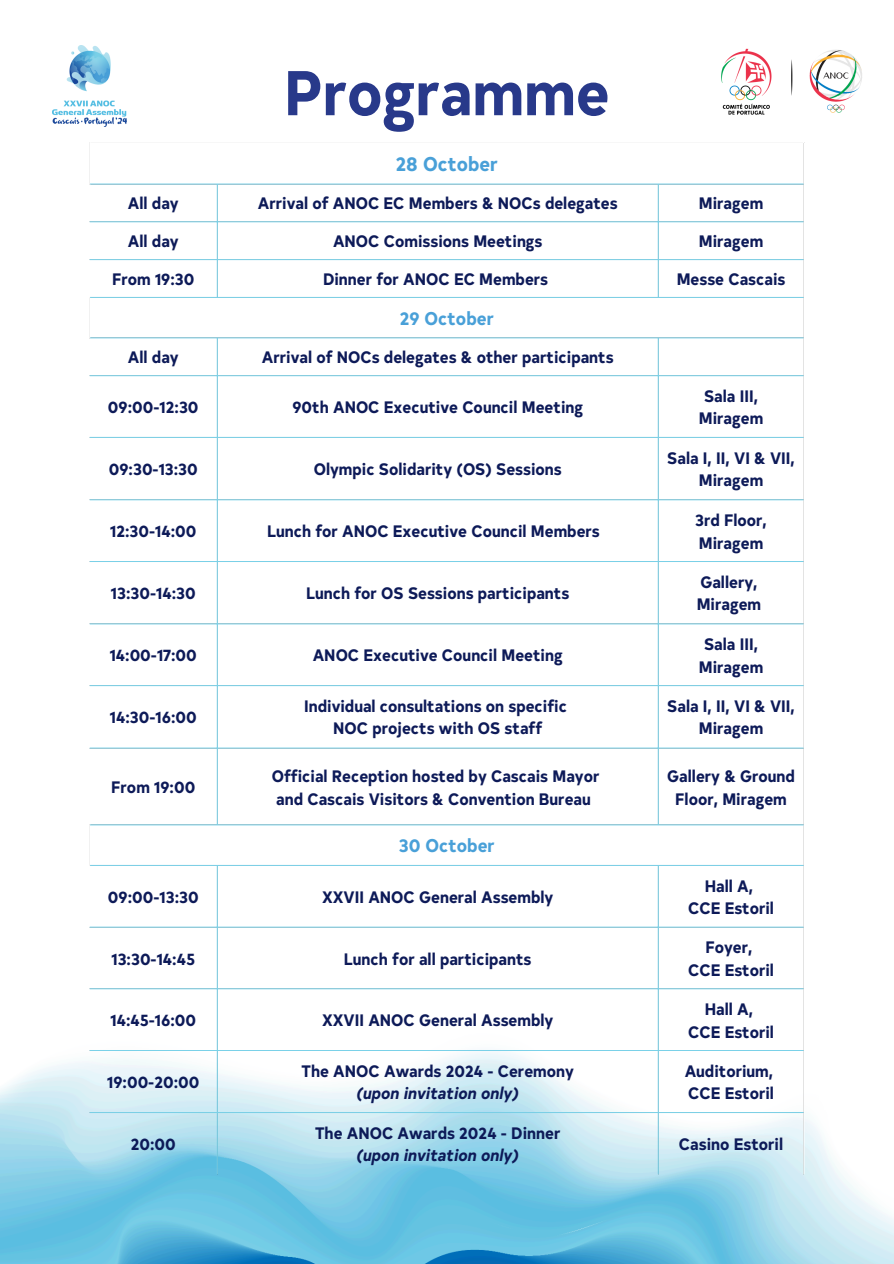
<style>
.page{position:relative;width:894px;height:1264px;background:#fff}
.page>*{position:absolute;margin:0;border:0;box-sizing:border-box;transform-origin:0 0}
.t1{font:700 63px "Typold Condensed";color:#28398a}
.t2{font:700 19.95px "Typold Condensed";color:#49a0d8}
.t3{font:700 18.45px "Typold Condensed";color:#49a0d8}
.t4{font:700 16.5px/22.5px "Typold Condensed";color:#0d1a58;text-align:center}
.t5{font:italic 700 16.5px "Typold Condensed";color:#0d1a58}
</style>
<div class="page">
<img style="left:0;top:932px;width:893px;height:331px">
<img style="left:52px;top:45px;width:74px;height:81px">
<img style="left:721px;top:48px;width:141px;height:67px">
<svg style="left:89px;top:183px;width:714px;height:643px"></svg>
<hr style="left:89px;top:143px;width:1px;height:41px;background:#fff">
<hr style="left:89px;top:297px;width:1px;height:41px;background:#fff">
<hr style="left:89px;top:824px;width:1px;height:41px;background:#fff">
<hr style="left:803px;top:143px;width:1px;height:1031px;background:#fff">
<hr style="left:217px;top:184px;width:1px;height:113px;background:#7ad1e8">
<hr style="left:217px;top:338px;width:1px;height:486px;background:#7ad1e8">
<hr style="left:217px;top:865px;width:1px;height:309px;background:#7ad1e8">
<hr style="left:657px;top:184px;width:1px;height:113px;background:#7ad1e8">
<hr style="left:657px;top:338px;width:1px;height:486px;background:#7ad1e8">
<hr style="left:657px;top:865px;width:1px;height:309px;background:#7ad1e8">
<hr style="left:90px;top:184px;width:713px;height:1px;background:#7ad1e8">
<hr style="left:90px;top:221px;width:713px;height:1px;background:#7ad1e8">
<hr style="left:90px;top:259px;width:713px;height:1px;background:#7ad1e8">
<hr style="left:90px;top:297px;width:713px;height:1px;background:#7ad1e8">
<hr style="left:90px;top:337px;width:713px;height:1px;background:#7ad1e8">
<hr style="left:90px;top:375px;width:713px;height:1px;background:#7ad1e8">
<hr style="left:90px;top:437px;width:713px;height:1px;background:#7ad1e8">
<hr style="left:90px;top:499px;width:713px;height:1px;background:#7ad1e8">
<hr style="left:90px;top:561px;width:713px;height:1px;background:#7ad1e8">
<hr style="left:90px;top:623px;width:713px;height:1px;background:#7ad1e8">
<hr style="left:90px;top:685px;width:713px;height:1px;background:#7ad1e8">
<hr style="left:90px;top:747px;width:713px;height:1px;background:#7ad1e8">
<hr style="left:90px;top:824px;width:713px;height:1px;background:#7ad1e8">
<hr style="left:90px;top:865px;width:713px;height:1px;background:#7ad1e8">
<hr style="left:90px;top:926px;width:713px;height:1px;background:#7ad1e8">
<hr style="left:90px;top:988px;width:713px;height:1px;background:#7ad1e8">
<hr style="left:90px;top:1050px;width:713px;height:1px;background:#7ad1e8">
<hr style="left:90px;top:1112px;width:713px;height:1px;background:#7ad1e8">
<p class="t1" style="left:284px;top:46px;width:327px">Programme</p>
<p class="t2" style="left:395px;top:149px;width:104px">28 October</p>
<p class="t4" style="left:128px;top:191px;width:52px">All day</p>
<p class="t4" style="left:258px;top:191px;width:361px">Arrival of ANOC EC Members &amp; NOCs delegates</p>
<p class="t4" style="left:698px;top:191px;width:66px">Miragem</p>
<p class="t4" style="left:128px;top:229px;width:52px">All day</p>
<p class="t4" style="left:333px;top:229px;width:211px">ANOC Comissions Meetings</p>
<p class="t4" style="left:698px;top:229px;width:66px">Miragem</p>
<p class="t4" style="left:112px;top:266px;width:84px">From 19:30</p>
<p class="t4" style="left:323px;top:266px;width:226px">Dinner for ANOC EC Members</p>
<p class="t4" style="left:676px;top:266px;width:110px">Messe Cascais</p>
<p class="t3" style="left:399px;top:304px;width:95px">29 October</p>
<p class="t4" style="left:128px;top:345px;width:52px">All day</p>
<p class="t4" style="left:262px;top:345px;width:353px">Arrival of NOCs delegates &amp; other participants</p>
<p class="t4" style="left:108px;top:395px;width:92px">09:00-12:30</p>
<p class="t4" style="left:292px;top:395px;width:292px">90th ANOC Executive Council Meeting</p>
<p class="t4" style="left:704px;top:384px;width:55px">Sala III,</p>
<p class="t4" style="left:698px;top:406px;width:66px">Miragem</p>
<p class="t4" style="left:109px;top:457px;width:91px">09:30-13:30</p>
<p class="t4" style="left:313px;top:457px;width:249px">Olympic Solidarity (OS) Sessions</p>
<p class="t4" style="left:667px;top:445px;width:129px">Sala I, II, VI &amp; VII,<br>Miragem</p>
<p class="t4" style="left:110px;top:519px;width:88px">12:30-14:00</p>
<p class="t4" style="left:267px;top:519px;width:334px">Lunch for ANOC Executive Council Members</p>
<p class="t4" style="left:695px;top:508px;width:73px;text-align:left">3rd Floor,<br>Miragem</p>
<p class="t4" style="left:111px;top:581px;width:86px">13:30-14:30</p>
<p class="t4" style="left:306px;top:581px;width:264px">Lunch for OS Sessions participants</p>
<p class="t4" style="left:700px;top:569px;width:59px">Gallery,</p>
<p class="t4" style="left:696px;top:592px;width:66px">Miragem</p>
<p class="t4" style="left:110px;top:643px;width:89px">14:00-17:00</p>
<p class="t4" style="left:312px;top:643px;width:251px">ANOC Executive Council Meeting</p>
<p class="t4" style="left:110px;top:705px;width:88px">14:30-16:00</p>
<p class="t4" style="left:111px;top:775px;width:85px">From 19:00</p>
<p class="t4" style="left:304px;top:693px;width:264px">Individual consultations on specific</p>
<p class="t4" style="left:333px;top:716px;width:210px">NOC projects with OS staff</p>
<p class="t4" style="left:272px;top:764px;width:329px">Official Reception hosted by Cascais Mayor</p>
<p class="t4" style="left:276px;top:786px;width:316px">and Cascais Visitors &amp; Convention Bureau</p>
<p class="t3" style="left:399px;top:832px;width:97px">30 October</p>
<p class="t4" style="left:108px;top:884px;width:92px">09:00-13:30</p>
<p class="t4" style="left:322px;top:884px;width:233px">XXVII ANOC General Assembly</p>
<p class="t4" style="left:111px;top:946px;width:85px">13:30-14:45</p>
<p class="t4" style="left:344px;top:946px;width:189px">Lunch for all participants</p>
<p class="t4" style="left:110px;top:1008px;width:87px">14:45-16:00</p>
<p class="t4" style="left:322px;top:1008px;width:233px">XXVII ANOC General Assembly</p>
<p class="t4" style="left:107px;top:1069px;width:94px">19:00-20:00</p>
<p class="t4" style="left:131px;top:1131px;width:47px">20:00</p>
<p class="t4" style="left:301px;top:1058px;width:274px">The ANOC Awards 2024 - Ceremony</p>
<p class="t5" style="left:356px;top:1081px;width:164px">(upon invitation only)</p>
<p class="t4" style="left:315px;top:1120px;width:247px">The ANOC Awards 2024 - Dinner</p>
<p class="t5" style="left:356px;top:1143px;width:164px">(upon invitation only)</p>
<p class="t4" style="left:704px;top:632px;width:55px">Sala III,</p>
<p class="t4" style="left:698px;top:654px;width:66px">Miragem</p>
<p class="t4" style="left:667px;top:693px;width:129px">Sala I, II, VI &amp; VII,<br>Miragem</p>
<p class="t4" style="left:667px;top:764px;width:129px">Gallery &amp; Ground<br>Floor, Miragem</p>
<p class="t4" style="left:704px;top:873px;width:50px">Hall A,</p>
<p class="t4" style="left:688px;top:896px;width:87px">CCE Estoril</p>
<p class="t4" style="left:705px;top:935px;width:49px">Foyer,</p>
<p class="t4" style="left:688px;top:957px;width:87px">CCE Estoril</p>
<p class="t4" style="left:704px;top:996px;width:50px">Hall A,</p>
<p class="t4" style="left:688px;top:1019px;width:87px">CCE Estoril</p>
<p class="t4" style="left:684px;top:1058px;width:90px">Auditorium,</p>
<p class="t4" style="left:688px;top:1081px;width:87px">CCE Estoril</p>
<p class="t4" style="left:678px;top:1131px;width:106px">Casino Estoril</p>
</div>
